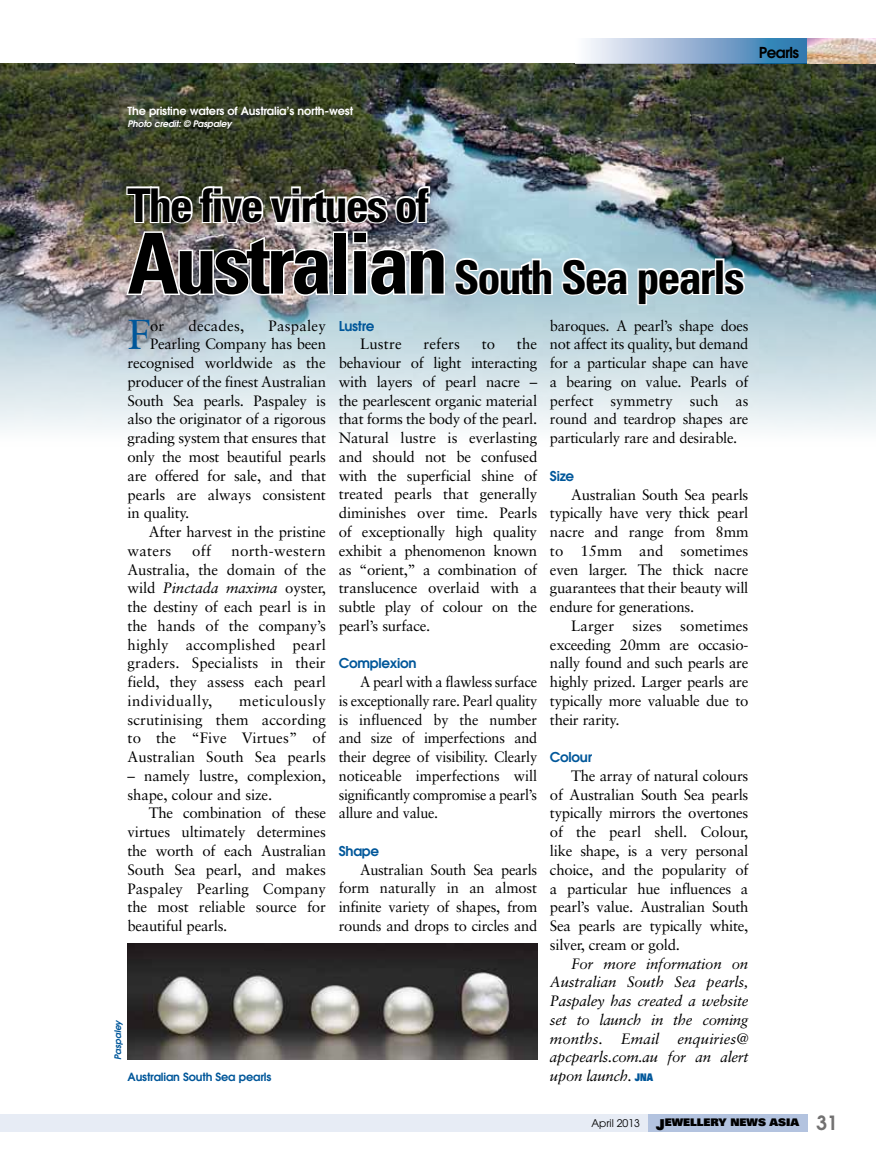
<style>
.page{position:relative;width:876px;height:1170px;background:#fff}
.page>*{position:absolute;margin:0;border:0;box-sizing:border-box;transform-origin:0 0}
.t1{font:700 condensed 46.5px/72px "Univers";letter-spacing:-.045em;color:#000}
.t2{font:41.85px "Sabon";color:#00579a}
.t3{font:15px/18.8px "Sabon";letter-spacing:-.02em;color:#000;text-align:justify}
.t4{font:15px/18.8px "Sabon";letter-spacing:-.02em;color:#000;text-align:justify;scale:.96 1}
.t5{font:italic 15px/18.8px "Sabon";letter-spacing:-.02em;color:#000;text-align:justify}
.t6{font:15px "Sabon";letter-spacing:.015em;color:#000}
.t7{font:600 15px "Avant Garde";letter-spacing:-.035em;color:#000}
.t8{font:600 13.5px "Avant Garde";letter-spacing:-.02em;color:#00579a}
.t9{font:600 11.25px "Avant Garde";letter-spacing:-.015em;color:#fff}
.t10{font:600 11.25px "Avant Garde";letter-spacing:-.015em;color:#00579a}
.t11{font:900 10.5px "Univers";color:#000;scale:1.05 1}
.t12{font:italic 600 9px "Avant Garde";letter-spacing:-.015em;color:#fff}
.t13{font:italic 600 9px "Avant Garde";color:#00579a}
.s1{font-size:84px}
.s2{font-family:"Univers";font-weight:900;font-style:normal;font-size:10.5px;color:#00579a}
.s3{font-style:italic}
.s4{font-family:"Avant Garde";font-weight:400}
.s5{font-size:15px}
.s6{font-family:"Avant Garde";font-weight:600;font-size:19.5px;color:#727171}
</style>
<div class="page">
<img style="left:0;top:64px;width:876px;height:366px">
<img style="left:124px;top:185px;width:322px;height:112px">
<svg style="left:453px;top:256px;width:101px;height:41px"></svg>
<svg style="left:560px;top:256px;width:70px;height:41px"></svg>
<div style="left:715px;top:258px;width:9px;height:37px;border:3px solid #fff"></div>
<svg style="left:636px;top:266px;width:110px;height:40px"></svg>
<img style="left:128px;top:943px;width:409px;height:116px">
<div style="left:0;top:1114px;width:648px;height:17px;background:#e7ecf5"></div>
<div style="left:648px;top:1114px;width:160px;height:17px;background:#b3c3df"></div>
<svg style="left:575px;top:38px;width:233px;height:26px;background:#91b3d2"></svg>
<img style="left:808px;top:38px;width:68px;height:26px">
<p class="t9" style="left:128px;top:104px;width:227px">The pristine waters of Australia’s north-west</p>
<p class="t12" style="left:128px;top:118px;width:106px">Photo credit: © Paspaley</p>
<p class="t7" style="left:759px;top:42px;width:42px">Pearls</p>
<h1 class="t1" style="left:128px;top:169px;width:619px">The five virtues of<br><span class="s1">Australian</span> South Sea pearls</h1>
<p class="t8" style="left:339px;top:317px;width:37px">Lustre</p>
<p class="t3" style="left:360px;top:334px;width:43px">Lustre</p>
<p class="t3" style="left:423px;top:334px;width:38px">refers</p>
<p class="t3" style="left:482px;top:334px;width:15px">to</p>
<p class="t3" style="left:550px;top:316px;width:200px">baroques. A pearl’s shape does not affect its quality, but demand for a particular shape can have a bearing on value. Pearls of perfect symmetry such as round and teardrop shapes are particularly rare and desirable.</p>
<p class="t8" style="left:550px;top:467px;width:26px">Size</p>
<p class="t3" style="left:550px;top:484px;width:200px;text-indent:21px">Australian South Sea pearls typically have very thick pearl nacre and range from 8mm to 15mm and sometimes even larger. The thick nacre guarantees that their beauty will endure for generations.</p>
<p class="t3" style="left:550px;top:616px;width:200px;text-indent:21px">Larger sizes sometimes exceeding 20mm are occasio&shy;nally found and such pearls are highly prized. Larger pearls are typically more valuable due to their rarity.</p>
<p class="t8" style="left:550px;top:748px;width:44px">Colour</p>
<p class="t3" style="left:550px;top:766px;width:200px;text-indent:21px">The array of natural colours of Australian South Sea pearls typically mirrors the overtones of the pearl shell. Colour, like shape, is a very personal choice, and the popularity of a particular hue influences a pearl’s value. Australian South Sea pearls are typically white, silver, cream or gold.</p>
<p class="t5" style="left:550px;top:953px;width:200px;text-indent:21px">For more information on Australian South Sea pearls, Paspaley has created a website set to launch in the coming months. Email enquiries@ apcpearls.com.au for an alert upon launch. <span class="s2">JNA</span></p>
<h2 class="t2" style="left:128px;top:310px;width:25px">F</h2>
<p class="t3" style="left:150px;top:316px;width:16px">or</p>
<p class="t6" style="left:189px;top:316px;width:57px">decades,</p>
<p class="t6" style="left:268px;top:316px;width:59px">Paspaley</p>
<p class="t3" style="left:339px;top:334px;width:200px;text-indent:178px">the behaviour of light interacting with layers of pearl nacre – the pearlescent organic material that forms the body of the pearl.<br>Natural lustre is everlasting and should not be confused with the superficial shine of treated pearls that generally diminishes over time. Pearls of exceptionally high quality exhibit a phenomenon known as “orient,” a combination of translucence overlaid with a subtle play of colour on the pearl’s surface.</p>
<p class="t8" style="left:339px;top:654px;width:79px">Complexion</p>
<p class="t4" style="left:339px;top:672px;width:208px;text-indent:21px">A pearl with a flawless surface is exceptionally rare. Pearl quality is influenced by the number and size of imperfections and their degree of visibility. Clearly noticeable imperfections will significantly compromise a pearl’s allure and value.</p>
<p class="t8" style="left:339px;top:842px;width:42px">Shape</p>
<p class="t3" style="left:339px;top:859px;width:200px;text-indent:21px">Australian South Sea pearls form naturally in an almost infinite variety of shapes, from rounds and drops to circles and</p>
<p class="t3" style="left:150px;top:334px;width:177px">Pearling Company has been</p>
<p class="t3" style="left:128px;top:353px;width:200px">recognised worldwide as the</p>
<p class="t3" style="left:128px;top:372px;width:200px">producer of the finest Australian</p>
<p class="t3" style="left:128px;top:391px;width:200px">South Sea pearls. Paspaley is</p>
<p class="t3" style="left:128px;top:409px;width:200px">also the originator of a rigorous</p>
<p class="t3" style="left:128px;top:428px;width:200px">grading system that ensures that</p>
<p class="t3" style="left:128px;top:447px;width:200px">only the most beautiful pearls</p>
<p class="t3" style="left:128px;top:466px;width:200px">are offered for sale, and that</p>
<p class="t3" style="left:128px;top:484px;width:200px">pearls are always consistent</p>
<p class="t3" style="left:128px;top:503px;width:63px">in quality.</p>
<p class="t3" style="left:149px;top:522px;width:179px">After harvest in the pristine</p>
<p class="t3" style="left:128px;top:541px;width:45px">waters</p>
<p class="t3" style="left:192px;top:541px;width:20px">off</p>
<p class="t3" style="left:128px;top:541px;width:200px;text-indent:104px">north-western Australia, the domain of the wild <span class="s3">Pinctada maxima</span> oyster, the destiny of each pearl is in the hands of the company’s highly accomplished pearl graders. Specialists in their field, they assess each pearl individually,</p>
<p class="t3" style="left:128px;top:691px;width:200px;text-indent:112px">meticulously scrutinising them according to the “Five Virtues” of Australian South Sea pearls</p>
<p class="t3" style="left:128px;top:766px;width:200px">– namely lustre, complexion, shape, colour and size.</p>
<p class="t3" style="left:128px;top:803px;width:200px;text-indent:21px">The combination of these virtues ultimately determines the worth of each Australian South Sea pearl, and makes Paspaley Pearling Company the most reliable source for beautiful pearls.</p>
<p class="t13" style="left:112px;top:1059px;width:41px;rotate:-90deg">Paspaley</p>
<p class="t10" style="left:128px;top:1069px;width:145px">Australian South Sea pearls</p>
<p class="t11" style="left:591px;top:1115px;width:236px"><span class="s4">April 2013</span> <span class="s5">J</span>EWELLERY NEWS ASIA <span class="s6">31</span></p>
</div>
